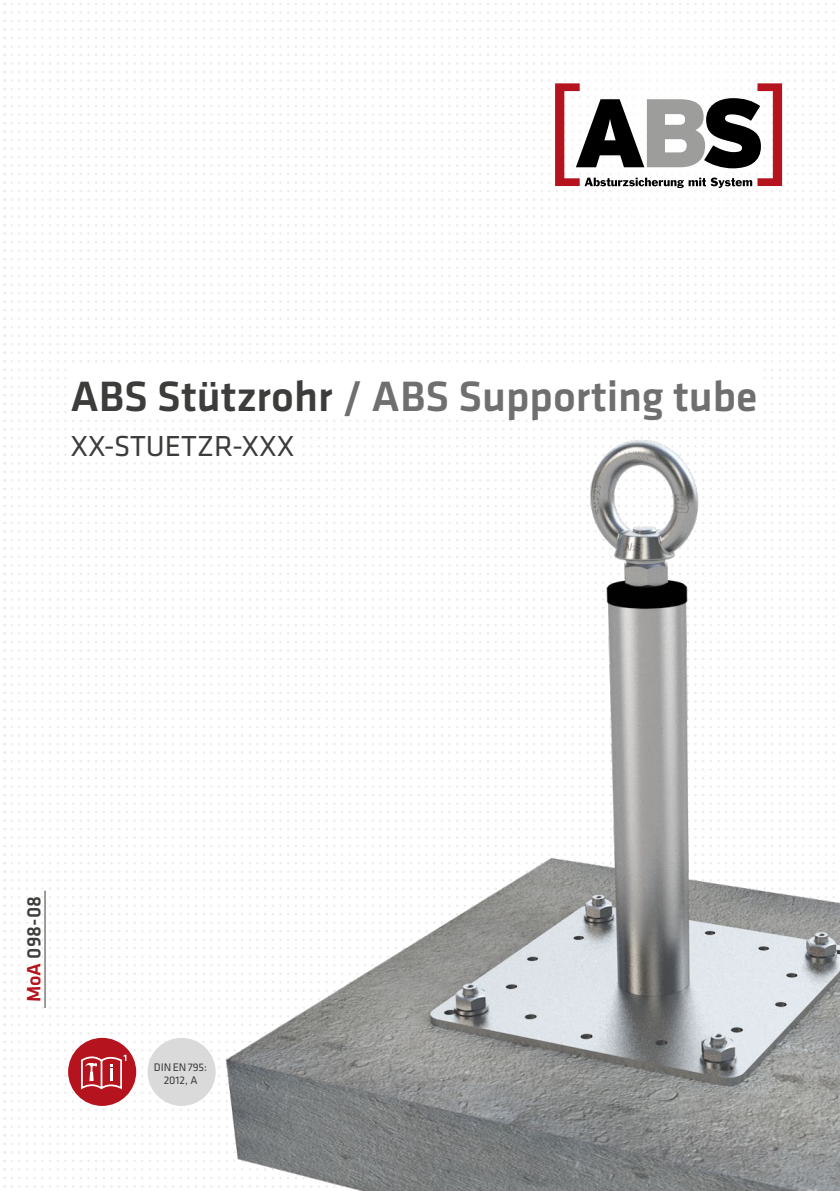
<style>
.page{position:relative;width:840px;height:1191px;background:#fff}
.page>*{position:absolute;margin:0;border:0;box-sizing:border-box;transform-origin:0 0}
.t1{font:500 44px "Klavika Basic";color:#706f6f}
.t2{font:30px "Klavika Basic";color:#3c3c3b}
.t3{font:500 20px "Klavika Basic";color:#3c3c3b}
.t4{font:11.4px/13px "Klavika Basic";color:#3c3c3b;text-align:center}
.s1{color:#3c3c3b}
.s2{color:#b5131d}
</style>
<div class="page">
<svg style="left:12px;top:3px;width:823px;height:2px"></svg>
<svg style="left:12px;top:11px;width:823px;height:3px"></svg>
<svg style="left:12px;top:20px;width:823px;height:2px"></svg>
<svg style="left:12px;top:28px;width:823px;height:3px"></svg>
<svg style="left:12px;top:37px;width:823px;height:2px"></svg>
<svg style="left:12px;top:45px;width:823px;height:3px"></svg>
<svg style="left:12px;top:54px;width:823px;height:2px"></svg>
<svg style="left:12px;top:62px;width:823px;height:3px"></svg>
<svg style="left:12px;top:71px;width:823px;height:2px"></svg>
<svg style="left:12px;top:79px;width:823px;height:3px"></svg>
<svg style="left:12px;top:88px;width:823px;height:2px"></svg>
<svg style="left:12px;top:96px;width:823px;height:3px"></svg>
<svg style="left:12px;top:105px;width:823px;height:2px"></svg>
<svg style="left:12px;top:113px;width:823px;height:3px"></svg>
<svg style="left:12px;top:122px;width:823px;height:2px"></svg>
<svg style="left:12px;top:147px;width:823px;height:3px"></svg>
<svg style="left:12px;top:156px;width:823px;height:2px"></svg>
<svg style="left:12px;top:164px;width:823px;height:3px"></svg>
<svg style="left:12px;top:173px;width:823px;height:2px"></svg>
<svg style="left:12px;top:181px;width:823px;height:3px"></svg>
<svg style="left:12px;top:190px;width:823px;height:2px"></svg>
<svg style="left:12px;top:198px;width:823px;height:3px"></svg>
<svg style="left:12px;top:207px;width:823px;height:2px"></svg>
<svg style="left:12px;top:215px;width:823px;height:3px"></svg>
<svg style="left:12px;top:224px;width:823px;height:2px"></svg>
<svg style="left:12px;top:232px;width:823px;height:3px"></svg>
<svg style="left:12px;top:241px;width:823px;height:2px"></svg>
<svg style="left:12px;top:250px;width:823px;height:2px"></svg>
<svg style="left:12px;top:258px;width:823px;height:2px"></svg>
<svg style="left:12px;top:267px;width:823px;height:2px"></svg>
<svg style="left:12px;top:275px;width:823px;height:2px"></svg>
<svg style="left:12px;top:284px;width:823px;height:2px"></svg>
<svg style="left:12px;top:292px;width:823px;height:2px"></svg>
<svg style="left:12px;top:301px;width:823px;height:2px"></svg>
<svg style="left:12px;top:309px;width:823px;height:2px"></svg>
<svg style="left:12px;top:318px;width:823px;height:2px"></svg>
<svg style="left:12px;top:326px;width:823px;height:2px"></svg>
<svg style="left:12px;top:343px;width:193px;height:2px"></svg>
<svg style="left:12px;top:369px;width:55px;height:2px"></svg>
<svg style="left:12px;top:377px;width:55px;height:2px"></svg>
<svg style="left:12px;top:386px;width:55px;height:2px"></svg>
<svg style="left:12px;top:394px;width:55px;height:2px"></svg>
<svg style="left:12px;top:403px;width:55px;height:2px"></svg>
<svg style="left:12px;top:411px;width:55px;height:2px"></svg>
<svg style="left:12px;top:420px;width:193px;height:2px"></svg>
<svg style="left:12px;top:428px;width:193px;height:2px"></svg>
<svg style="left:12px;top:437px;width:55px;height:2px"></svg>
<svg style="left:12px;top:445px;width:55px;height:2px"></svg>
<svg style="left:12px;top:454px;width:55px;height:2px"></svg>
<svg style="left:12px;top:462px;width:193px;height:2px"></svg>
<svg style="left:12px;top:471px;width:193px;height:2px"></svg>
<svg style="left:12px;top:479px;width:193px;height:2px"></svg>
<svg style="left:12px;top:488px;width:193px;height:2px"></svg>
<svg style="left:12px;top:496px;width:193px;height:2px"></svg>
<svg style="left:12px;top:505px;width:193px;height:2px"></svg>
<svg style="left:12px;top:513px;width:193px;height:2px"></svg>
<svg style="left:12px;top:522px;width:193px;height:2px"></svg>
<svg style="left:12px;top:530px;width:193px;height:2px"></svg>
<svg style="left:12px;top:539px;width:193px;height:2px"></svg>
<svg style="left:12px;top:547px;width:193px;height:2px"></svg>
<svg style="left:12px;top:556px;width:193px;height:2px"></svg>
<svg style="left:12px;top:564px;width:193px;height:2px"></svg>
<svg style="left:12px;top:573px;width:193px;height:2px"></svg>
<svg style="left:12px;top:581px;width:193px;height:2px"></svg>
<svg style="left:12px;top:590px;width:193px;height:2px"></svg>
<svg style="left:12px;top:598px;width:193px;height:2px"></svg>
<svg style="left:12px;top:607px;width:193px;height:2px"></svg>
<svg style="left:12px;top:615px;width:193px;height:2px"></svg>
<svg style="left:12px;top:624px;width:193px;height:2px"></svg>
<svg style="left:12px;top:632px;width:193px;height:2px"></svg>
<svg style="left:12px;top:641px;width:193px;height:2px"></svg>
<svg style="left:12px;top:649px;width:193px;height:2px"></svg>
<svg style="left:12px;top:658px;width:193px;height:2px"></svg>
<svg style="left:12px;top:666px;width:193px;height:3px"></svg>
<svg style="left:12px;top:675px;width:193px;height:2px"></svg>
<svg style="left:12px;top:683px;width:193px;height:3px"></svg>
<svg style="left:12px;top:692px;width:193px;height:2px"></svg>
<svg style="left:12px;top:700px;width:193px;height:3px"></svg>
<svg style="left:12px;top:709px;width:193px;height:2px"></svg>
<svg style="left:12px;top:717px;width:193px;height:3px"></svg>
<svg style="left:12px;top:726px;width:193px;height:2px"></svg>
<svg style="left:12px;top:734px;width:193px;height:3px"></svg>
<svg style="left:12px;top:743px;width:193px;height:2px"></svg>
<svg style="left:12px;top:751px;width:193px;height:3px"></svg>
<svg style="left:12px;top:760px;width:193px;height:2px"></svg>
<svg style="left:12px;top:768px;width:193px;height:3px"></svg>
<svg style="left:12px;top:777px;width:193px;height:2px"></svg>
<svg style="left:12px;top:785px;width:193px;height:3px"></svg>
<svg style="left:12px;top:794px;width:193px;height:2px"></svg>
<svg style="left:12px;top:802px;width:193px;height:3px"></svg>
<svg style="left:12px;top:811px;width:193px;height:2px"></svg>
<svg style="left:12px;top:819px;width:193px;height:3px"></svg>
<svg style="left:12px;top:828px;width:193px;height:2px"></svg>
<svg style="left:12px;top:837px;width:193px;height:2px"></svg>
<svg style="left:12px;top:845px;width:193px;height:2px"></svg>
<svg style="left:12px;top:854px;width:193px;height:2px"></svg>
<svg style="left:12px;top:862px;width:193px;height:2px"></svg>
<svg style="left:12px;top:871px;width:193px;height:2px"></svg>
<svg style="left:12px;top:879px;width:193px;height:2px"></svg>
<svg style="left:12px;top:888px;width:193px;height:2px"></svg>
<svg style="left:12px;top:896px;width:193px;height:2px"></svg>
<svg style="left:12px;top:904px;width:193px;height:3px"></svg>
<svg style="left:12px;top:913px;width:193px;height:2px"></svg>
<svg style="left:12px;top:921px;width:193px;height:3px"></svg>
<svg style="left:12px;top:930px;width:193px;height:2px"></svg>
<svg style="left:12px;top:938px;width:193px;height:3px"></svg>
<svg style="left:12px;top:947px;width:193px;height:2px"></svg>
<svg style="left:12px;top:955px;width:193px;height:3px"></svg>
<svg style="left:12px;top:964px;width:193px;height:2px"></svg>
<svg style="left:12px;top:972px;width:193px;height:3px"></svg>
<svg style="left:12px;top:981px;width:193px;height:2px"></svg>
<svg style="left:12px;top:989px;width:193px;height:3px"></svg>
<svg style="left:12px;top:998px;width:193px;height:2px"></svg>
<svg style="left:12px;top:1006px;width:193px;height:3px"></svg>
<svg style="left:12px;top:1015px;width:193px;height:2px"></svg>
<svg style="left:12px;top:1024px;width:193px;height:2px"></svg>
<svg style="left:12px;top:1032px;width:193px;height:2px"></svg>
<svg style="left:12px;top:1041px;width:193px;height:2px"></svg>
<svg style="left:12px;top:1100px;width:193px;height:2px"></svg>
<svg style="left:12px;top:1109px;width:193px;height:2px"></svg>
<svg style="left:12px;top:1117px;width:193px;height:2px"></svg>
<svg style="left:12px;top:1126px;width:193px;height:2px"></svg>
<svg style="left:12px;top:1134px;width:193px;height:2px"></svg>
<svg style="left:12px;top:1143px;width:193px;height:2px"></svg>
<svg style="left:12px;top:1151px;width:193px;height:2px"></svg>
<svg style="left:12px;top:1160px;width:193px;height:2px"></svg>
<svg style="left:12px;top:1168px;width:193px;height:2px"></svg>
<svg style="left:12px;top:1177px;width:193px;height:2px"></svg>
<svg style="left:12px;top:1185px;width:193px;height:2px"></svg>
<svg style="left:12px;top:130px;width:823px;height:3px"></svg>
<svg style="left:12px;top:139px;width:823px;height:2px"></svg>
<svg style="left:12px;top:335px;width:193px;height:2px"></svg>
<img style="left:210px;top:335px;width:629px;height:856px">
<div style="left:529px;top:6px;width:279px;height:254px;background:#fff"></div>
<svg style="left:555px;top:83px;width:226px;height:105px"></svg>
<hr style="left:44px;top:890px;width:1px;height:118px;background:#3c3c3b">
<div style="left:68px;top:1037px;width:68px;height:69px;background:#b5131d;border-radius:50%"></div>
<svg style="left:12px;top:1049px;width:827px;height:45px"></svg>
<div style="left:147px;top:1037px;width:68px;height:69px;background:#dadada;border-radius:50%"></div>
<svg style="left:12px;top:360px;width:827px;height:2px"></svg>
<svg style="left:12px;top:351px;width:827px;height:3px"></svg>
<div style="left:67px;top:362px;width:692px;height:52px;background:#fff"></div>
<div style="left:67px;top:433px;width:230px;height:25px;background:#fff"></div>
<p class="t1" style="left:70px;top:366px;width:688px"><span class="s1">ABS Stützrohr</span> / ABS Supporting tube</p>
<p class="t2" style="left:70px;top:426px;width:225px">XX-STUETZR-XXX</p>
<p class="t3" style="left:20px;top:1002px;width:107px;rotate:-90deg"><span class="s2">MoA</span> 098-08</p>
<p class="t4" style="left:154px;top:1060px;width:55px">DINEN795:<br>2012, A</p>
</div>
